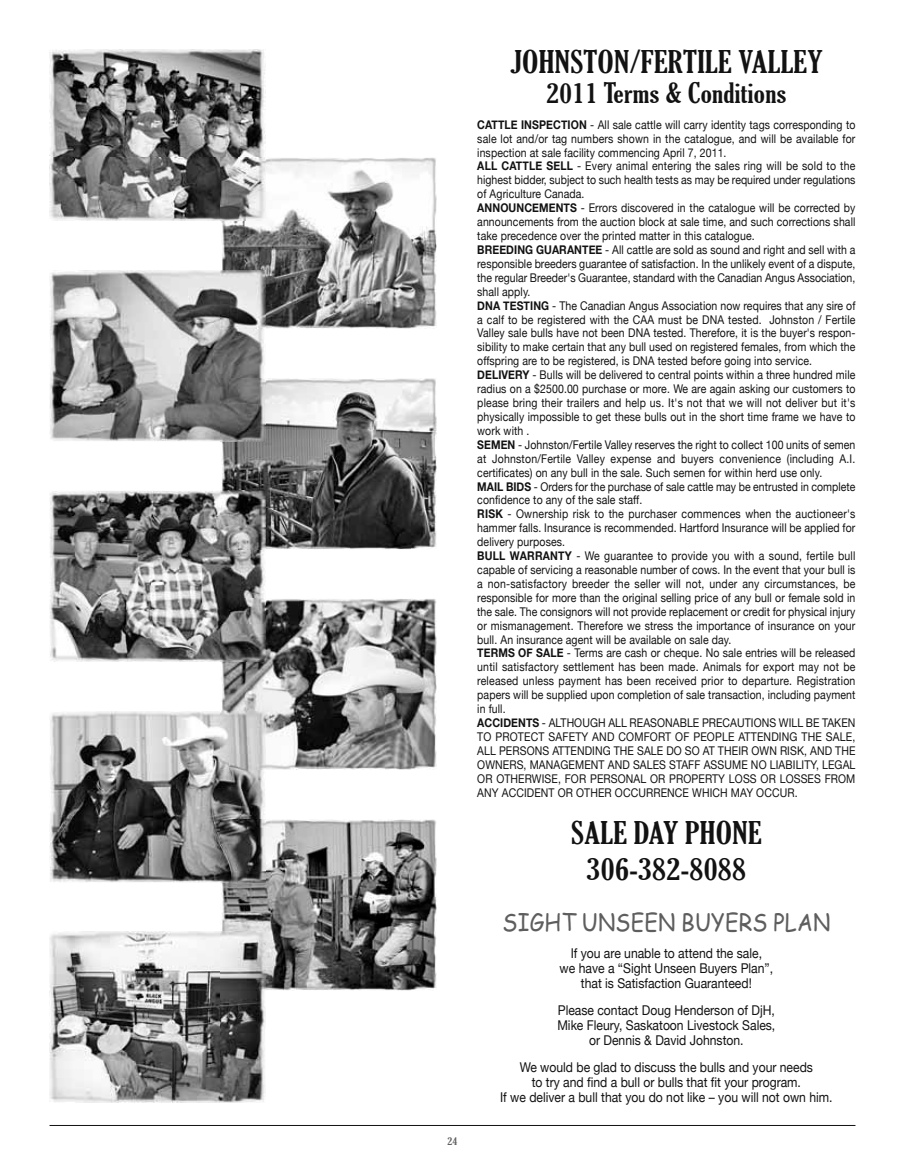
<style>
.page{position:relative;width:905px;height:1175px;background:#fff}
.page>*{position:absolute;margin:0;border:0;box-sizing:border-box;transform-origin:0 0}
.t1{font:extra-condensed 30px/36px "Gloucester";letter-spacing:.01em;color:#121212;text-align:center;scale:1.2 1}
.t2{font:extra-condensed 27px "Gloucester";letter-spacing:.01em;color:#121212;scale:1.2 1}
.t3{font:24px "Comic Sans MS";letter-spacing:.01em;color:#5e5e5e;scale:.9 1}
.t4{font:13.5px/15px "Helvetica Neue";color:#121212;text-align:center;scale:.9 1}
.t5{font:12px/14px "Helvetica Neue";letter-spacing:.01em;color:#121212;scale:.88 1}
.t6{font:extra-condensed 10.5px "Gloucester";color:#5e5e5e;scale:1.2 1}
.s1{font-weight:700}
</style>
<div class="page">
<img style="left:220px;top:819px;width:216px;height:171px">
<img style="left:221px;top:599px;width:215px;height:171px">
<img style="left:220px;top:378px;width:216px;height:171px">
<img style="left:220px;top:158px;width:216px;height:170px">
<hr style="left:50px;top:1125px;width:805px;height:1px;background:#121212">
<img style="left:50px;top:50px;width:216px;height:170px">
<img style="left:50px;top:270px;width:215px;height:171px">
<img style="left:220px;top:378px;width:46px;height:63px">
<img style="left:220px;top:270px;width:46px;height:58px">
<img style="left:50px;top:491px;width:216px;height:171px">
<img style="left:220px;top:598px;width:46px;height:64px">
<img style="left:220px;top:490px;width:46px;height:59px">
<img style="left:50px;top:711px;width:215px;height:171px">
<img style="left:220px;top:819px;width:46px;height:63px">
<img style="left:220px;top:711px;width:46px;height:59px">
<img style="left:50px;top:932px;width:216px;height:170px">
<p class="t6" style="left:447px;top:1134px;width:10px">24</p>
<h1 class="t1" style="left:510px;top:44px;width:262px">JOHNSTON/FERTILE VALLEY</h1>
<h2 class="t2" style="left:546px;top:77px;width:201px">2011 Terms &amp; Conditions</h2>
<p class="t5" style="left:477px;top:117px;width:431px"><span class="s1">CATTLE INSPECTION</span> - All sale cattle will carry identity tags corresponding to sale lot and/or tag numbers shown in the catalogue, and will be available for inspection at sale facility commencing April 7, 2011.<br><span class="s1">ALL CATTLE SELL</span> - Every animal entering the sales ring will be sold to the highest bidder, subject to such health tests as may be required under regulations of Agriculture Canada.<br><span class="s1">ANNOUNCEMENTS</span> - Errors discovered in the catalogue will be corrected by announcements from the auction block at sale time, and such corrections shall take precedence over the printed matter in this catalogue.<br><span class="s1">BREEDING GUARANTEE</span> - All cattle are sold as sound and right and sell with a responsible breeders guarantee of satisfaction. In the unlikely event of a dispute, the regular Breeder's Guarantee, standard with the Canadian Angus Association, shall apply.<br><span class="s1">DNA TESTING</span> - The Canadian Angus Association now requires that any sire of a calf to be registered with the CAA must be DNA tested. Johnston / Fertile Valley sale bulls have not been DNA tested. Therefore, it is the buyer's respon - sibility to make certain that any bull used on registered females, from which the offspring are to be registered, is DNA tested before going into service.<br><span class="s1">DELIVERY</span> - Bulls will be delivered to central points within a three hundred mile radius on a $2500.00 purchase or more. We are again asking our customers to please bring their trailers and help us. It's not that we will not deliver but it's physically impossible to get these bulls out in the short time frame we have to work with .<br><span class="s1">SEMEN</span> - Johnston/Fertile Valley reserves the right to collect 100 units of semen at Johnston/Fertile Valley expense and buyers convenience (including A.I. certificates) on any bull in the sale. Such semen for within herd use only.<br><span class="s1">MAIL BIDS</span> - Orders for the purchase of sale cattle may be entrusted in complete confidence to any of the sale staff.<br><span class="s1">RISK</span> - Ownership risk to the purchaser commences when the auctioneer's hammer falls. Insurance is recommended. Hartford Insurance will be applied for delivery purposes.<br><span class="s1">BULL WARRANTY</span> - We guarantee to provide you with a sound, fertile bull capable of servicing a reasonable number of cows. In the event that your bull is a non-satisfactory breeder the seller will not, under any circumstances, be responsible for more than the original selling price of any bull or female sold in the sale. The consignors will not provide replacement or credit for physical injury or mismanagement. Therefore we stress the importance of insurance on your bull. An insurance agent will be available on sale day.<br><span class="s1">TERMS OF SALE</span> - Terms are cash or cheque. No sale entries will be released until satisfactory settlement has been made. Animals for export may not be released unless payment has been received prior to departure. Registration papers will be supplied upon completion of sale transaction, including payment in full.<br><span class="s1">ACCIDENTS</span> - ALTHOUGH ALL REASON ABLE PRECAUTIONS WILL BE TAKEN TO PROTECT SAFETY AND COMFORT OF PEOPLE ATTENDING THE SALE, ALL PERSONS ATTENDING THE SALE DO SO AT THEIR OWN RISK, AND THE OWNERS, MANAGEMENT AND SALES STAFF ASSUME NO LIABILITY, LEGAL OR OTHERWISE, FOR PERSONAL OR PROPERTY LOSS OR LOSSES FROM ANY ACCIDENT OR OTHER OCCURRENCE WHICH MAY OCCUR.</p>
<h1 class="t1" style="left:571px;top:814px;width:160px">SALE DAY PHONE<br>306-382-8088</h1>
<h3 class="t3" style="left:502px;top:904px;width:365px">SIGHT UNSEEN BUYERS PLAN</h3>
<p class="t4" style="left:559px;top:945px;width:239px">If you are unable to attend the sale,<br>we have a “Sight Unseen Buyers Plan”, that is Satisfaction Guaranteed!</p>
<p class="t4" style="left:557px;top:1002px;width:244px">Please contact Doug Henderson of DjH,<br>Mike Fleury, Saskatoon Livestock Sales, or Dennis &amp; David Johnston.</p>
<p class="t4" style="left:500px;top:1059px;width:371px">We would be glad to discuss the bulls and your needs<br>to try and find a bull or bulls that fit your program.<br>If we deliver a bull that you do not like – you will not own him.</p>
</div>
